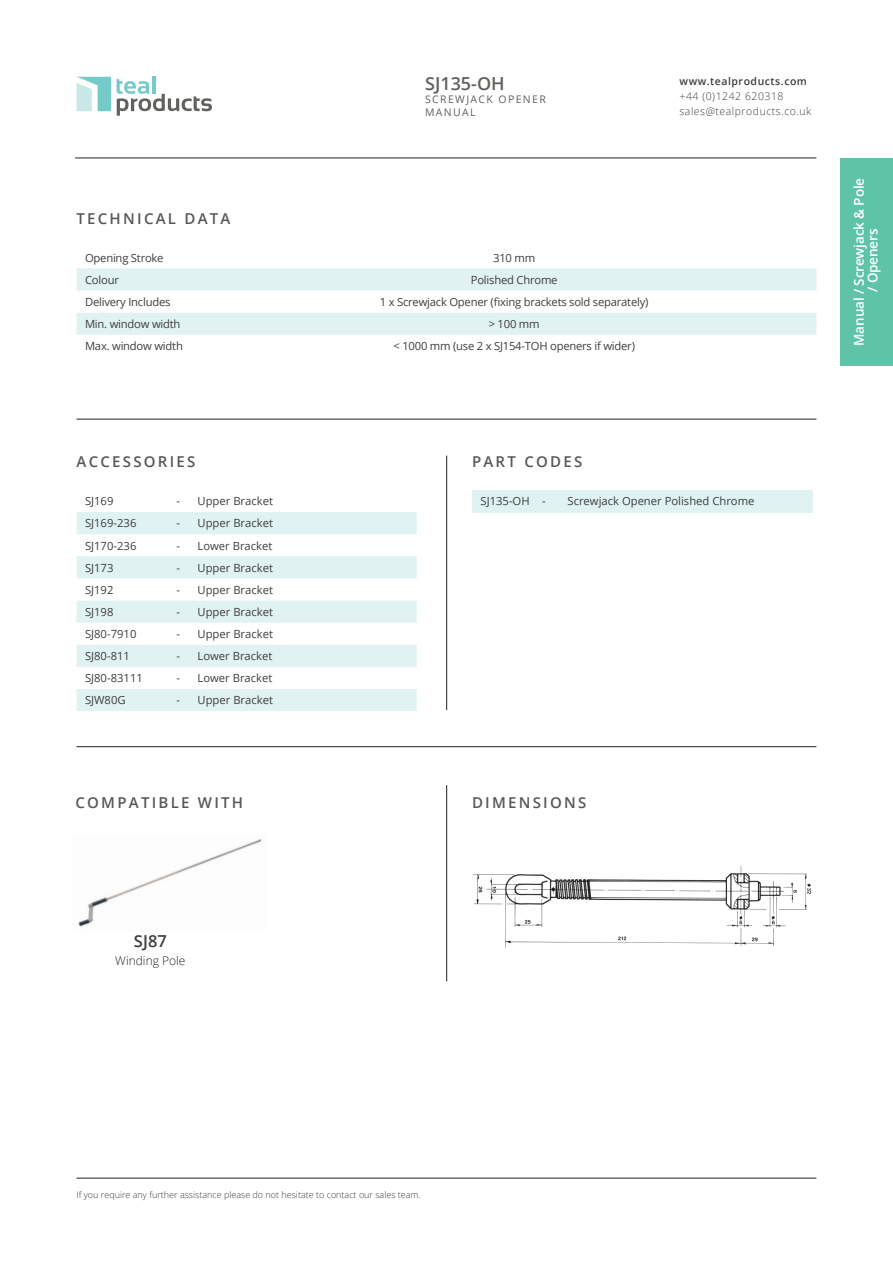
<style>
.page{position:relative;width:893px;height:1263px;background:#fff}
.page>*{position:absolute;margin:0;border:0;box-sizing:border-box;transform-origin:0 0}
.t1{font:600 18px "Open Sans";color:#60625d}
.t2{font:600 16.5px "Open Sans";color:#3e3e3f}
.t3{font:600 15px "Open Sans";letter-spacing:.15em;color:#57585a}
.t4{font:600 13.5px/13.5px "Open Sans";letter-spacing:-.01em;color:#fff;text-align:center}
.t5{font:300 12px "Open Sans";color:#231f20}
.t6{font:11.25px "Open Sans";color:#3e3e3f}
.t7{font:11.25px "Open Sans";letter-spacing:-.02em;color:#3e3e3f}
.t8{font:300 10.5px "Open Sans";letter-spacing:.05em;color:#3e3e3f}
.t9{font:10.5px "Open Sans";letter-spacing:.13em;color:#60625d}
.t10{font:600 10.5px "Open Sans";letter-spacing:.05em;color:#3e3e3f}
.t11{font:300 9px "Open Sans";color:#3e3e3f}
</style>
<div class="page">
<img style="left:78px;top:839px;width:184px;height:88px">
<hr style="left:75px;top:158px;width:741px;height:1px;background:#231f20">
<hr style="left:152px;top:77px;width:3px;height:17px;background:#75cbc9">
<svg style="left:117px;top:79px;width:95px;height:37px"></svg>
<svg style="left:77px;top:77px;width:34px;height:34px"></svg>
<hr style="left:77px;top:1178px;width:739px;height:1px;background:#231f20">
<svg style="left:77px;top:268px;width:739px;height:67px;fill:#e0f2f1"></svg>
<hr style="left:77px;top:746px;width:739px;height:1px;background:#231f20">
<hr style="left:77px;top:419px;width:739px;height:1px;background:#231f20">
<div style="left:472px;top:490px;width:340px;height:22px;background:#e0f2f1"></div>
<svg style="left:77px;top:512px;width:340px;height:199px;fill:#e0f2f1"></svg>
<hr style="left:446px;top:456px;width:1px;height:254px;background:#231f20">
<hr style="left:446px;top:785px;width:1px;height:196px;background:#231f20">
<img style="left:473px;top:865px;width:339px;height:83px">
<div style="left:840px;top:158px;width:53px;height:208px;background:#5fc3a8"></div>
<p class="t1" style="left:425px;top:71px;width:81px">SJ135-OH</p>
<p class="t9" style="left:425px;top:92px;width:122px">SCREWJACK OPENER</p>
<p class="t9" style="left:425px;top:105px;width:52px">MANUAL</p>
<p class="t10" style="left:680px;top:74px;width:129px">www.tealproducts.com</p>
<p class="t8" style="left:680px;top:89px;width:106px">+44 (0)1242 620318</p>
<p class="t8" style="left:680px;top:104px;width:133px">sales@tealproducts.co.uk</p>
<p class="t3" style="left:77px;top:208px;width:155px">TECHNICAL DATA</p>
<p class="t7" style="left:85px;top:250px;width:80px">Opening Stroke</p>
<p class="t6" style="left:493px;top:250px;width:44px">310 mm</p>
<p class="t6" style="left:85px;top:272px;width:35px">Colour</p>
<p class="t7" style="left:471px;top:272px;width:88px">Polished Chrome</p>
<p class="t7" style="left:85px;top:294px;width:87px">Delivery Includes</p>
<p class="t7" style="left:380px;top:294px;width:270px">1 x Screwjack Opener (fixing brackets sold separately)</p>
<p class="t7" style="left:85px;top:316px;width:97px">Min. window width</p>
<p class="t6" style="left:489px;top:316px;width:52px">&gt; 100 mm</p>
<p class="t7" style="left:85px;top:338px;width:99px">Max. window width</p>
<p class="t7" style="left:393px;top:338px;width:243px">&lt; 1000 mm (use 2 x SJ154-TOH openers if wider)</p>
<p class="t3" style="left:77px;top:451px;width:120px">ACCESSORIES</p>
<p class="t3" style="left:472px;top:451px;width:112px">PART CODES</p>
<p class="t6" style="left:85px;top:494px;width:30px">SJ169</p>
<p class="t6" style="left:177px;top:494px;width:98px">- Upper Bracket</p>
<p class="t6" style="left:480px;top:494px;width:67px">SJ135-OH -</p>
<p class="t6" style="left:567px;top:494px;width:189px">Screwjack Opener Polished Chrome</p>
<p class="t6" style="left:85px;top:516px;width:53px">SJ169-236</p>
<p class="t6" style="left:177px;top:516px;width:98px">- Upper Bracket</p>
<p class="t6" style="left:85px;top:538px;width:53px">SJ170-236</p>
<p class="t6" style="left:177px;top:538px;width:97px">- Lower Bracket</p>
<p class="t6" style="left:85px;top:560px;width:30px">SJ173</p>
<p class="t6" style="left:177px;top:560px;width:98px">- Upper Bracket</p>
<p class="t6" style="left:85px;top:582px;width:30px">SJ192</p>
<p class="t6" style="left:177px;top:582px;width:98px">- Upper Bracket</p>
<p class="t6" style="left:85px;top:604px;width:30px">SJ198</p>
<p class="t6" style="left:177px;top:604px;width:98px">- Upper Bracket</p>
<p class="t6" style="left:85px;top:626px;width:53px">SJ80-7910</p>
<p class="t6" style="left:177px;top:626px;width:98px">- Upper Bracket</p>
<p class="t6" style="left:85px;top:648px;width:46px">SJ80-811</p>
<p class="t6" style="left:177px;top:648px;width:97px">- Lower Bracket</p>
<p class="t6" style="left:85px;top:670px;width:59px">SJ80-83111</p>
<p class="t6" style="left:177px;top:670px;width:97px">- Lower Bracket</p>
<p class="t6" style="left:85px;top:693px;width:42px">SJW80G</p>
<p class="t6" style="left:177px;top:693px;width:98px">- Upper Bracket</p>
<p class="t3" style="left:75px;top:792px;width:169px">COMPATIBLE WITH</p>
<p class="t3" style="left:472px;top:792px;width:116px">DIMENSIONS</p>
<p class="t4" style="left:852px;top:346px;width:169px;rotate:-90deg">Manual / Screwjack &amp; Pole / Openers</p>
<p class="t2" style="left:134px;top:929px;width:34px">SJ87</p>
<p class="t5" style="left:115px;top:952px;width:72px">Winding Pole</p>
<p class="t11" style="left:77px;top:1189px;width:346px">If you require any further assistance please do not hesitate to contact our sales team.</p>
</div>
